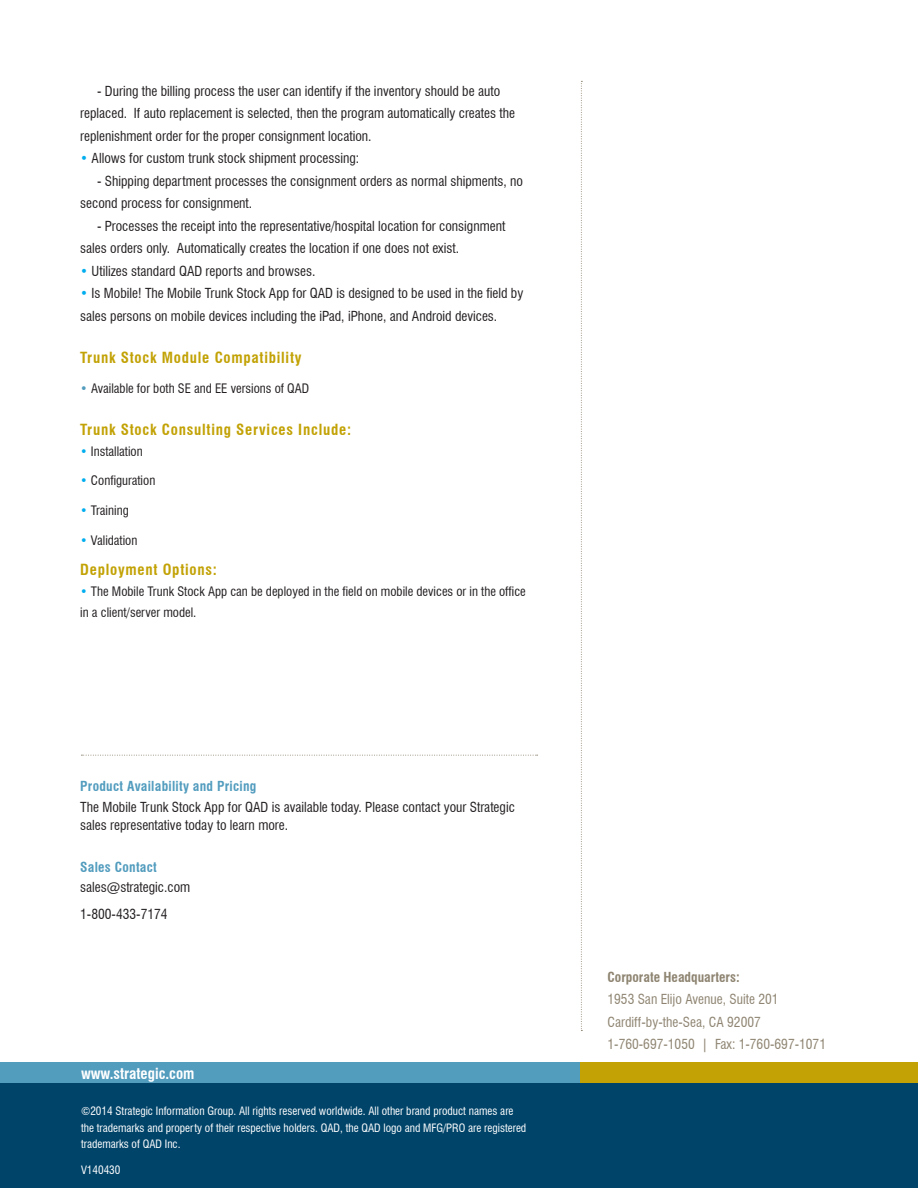
<style>
.page{position:relative;width:918px;height:1188px;background:#fff}
.page>*{position:absolute;margin:0;border:0;box-sizing:border-box;transform-origin:0 0}
.Section_Head{font:700 condensed 15px "Swiss 721 BT";letter-spacing:.05em;color:#c2a205}
.t1{font:700 condensed 15px "Swiss 721 BT";color:#fff}
.Section_Head-2{font:condensed 13.5px/22.5px "Swiss 721 BT";color:#231f20}
.Product_Technical_Sa{font:condensed 13.5px/18px "Swiss 721 BT";color:#231f20}
.t2{font:condensed 13.5px/22.5px "Swiss 721 BT";color:#8e8471}
.Product_Technical_Sa-2{font:700 condensed 13.5px "Swiss 721 BT";letter-spacing:.02em;color:#529cbe}
.Section_Head-3{font:condensed 12.75px/21px "Swiss 721 BT";color:#231f20}
.Copyright_Info{font:condensed 11.25px/16.5px "Swiss 721 BT";color:#fff}
.s1{color:#00aeef}
.s2{font-weight:700;color:#529cbe}
.s3{font-weight:700}
</style>
<div class="page">
<div style="left:0;top:1066px;width:918px;height:122px;background:#00446a"></div>
<div style="left:0;top:1063px;width:612px;height:20px;background:#529cbe"></div>
<div style="left:580px;top:1063px;width:338px;height:20px;background:#c2a205"></div>
<svg style="left:581px;top:81px;width:1px;height:950px"></svg>
<svg style="left:81px;top:755px;width:457px;height:1px"></svg>
<p class="Section_Head-2" style="left:80px;top:80px;width:436px;text-indent:17px">- During the billing process the user can identify if the inventory should be auto replaced. If auto replacement is selected, then the program automatically creates the replenishment order for the proper consignment location.</p>
<p class="Section_Head-2" style="left:80px;top:147px;width:281px"><span class="s1">•</span> Allows for custom trunk stock shipment processing:</p>
<p class="Section_Head-2" style="left:80px;top:170px;width:444px;text-indent:17px">- Shipping department processes the consignment orders as normal shipments, no second process for consignment.</p>
<p class="Section_Head-2" style="left:80px;top:215px;width:427px;text-indent:17px">- Processes the receipt into the representative/hospital location for consignment sales orders only. Automatically creates the location if one does not exist.</p>
<p class="Section_Head-2" style="left:80px;top:260px;width:237px"><span class="s1">•</span> Utilizes standard QAD reports and browses.</p>
<p class="Section_Head-2" style="left:80px;top:282px;width:445px"><span class="s1">•</span> Is Mobile! The Mobile Trunk Stock App for QAD is designed to be used in the field by sales persons on mobile devices including the iPad, iPhone, and Android devices.</p>
<p class="Section_Head" style="left:80px;top:348px;width:223px">Trunk Stock Module Compatibility</p>
<p class="Section_Head-3" style="left:80px;top:377px;width:230px"><span class="s2">•</span> Available for both SE and EE versions of QAD</p>
<p class="Section_Head" style="left:80px;top:420px;width:272px">Trunk Stock Consulting Services Include:</p>
<p class="Section_Head-3" style="left:80px;top:440px;width:64px"><span class="s1">•</span> Installation</p>
<p class="Section_Head-3" style="left:80px;top:470px;width:77px"><span class="s1">•</span> Configuration</p>
<p class="Section_Head-3" style="left:80px;top:500px;width:50px"><span class="s1">•</span> Training</p>
<p class="Section_Head-3" style="left:80px;top:530px;width:59px"><span class="s1">•</span> Validation</p>
<p class="Section_Head" style="left:80px;top:561px;width:138px">Deployment Options:</p>
<p class="Section_Head-3" style="left:80px;top:581px;width:447px"><span class="s1">•</span> The Mobile Trunk Stock App can be deployed in the field on mobile devices or in the office in a client/server model.</p>
<p class="Product_Technical_Sa-2" style="left:80px;top:778px;width:178px">Product Availability and Pricing</p>
<p class="Product_Technical_Sa" style="left:80px;top:798px;width:436px">The Mobile Trunk Stock App for QAD is available today. Please contact your Strategic sales representative today to learn more.</p>
<p class="Product_Technical_Sa-2" style="left:80px;top:859px;width:78px">Sales Contact</p>
<p class="Product_Technical_Sa" style="left:80px;top:879px;width:112px">sales@strategic.com</p>
<p class="Product_Technical_Sa" style="left:80px;top:905px;width:89px">1-800-433-7174</p>
<p class="t1" style="left:81px;top:1065px;width:115px">www.strategic.com</p>
<p class="Copyright_Info" style="left:81px;top:1103px;width:447px">©2014 Strategic Information Group. All rights reserved worldwide. All other brand product names are the trademarks and property of their respective holders. QAD, the QAD logo and MFG/PRO are registered trademarks of QAD Inc.</p>
<p class="Copyright_Info" style="left:81px;top:1161px;width:41px">V140430</p>
<p class="t2" style="left:608px;top:965px;width:220px"><span class="s3">Corporate Headquarters:<br></span>1953 San Elijo Avenue, Suite 201<br>Cardiff-by-the-Sea, CA 92007<br>1-760-697-1050 | Fax: 1-760-697-1071</p>
</div>
